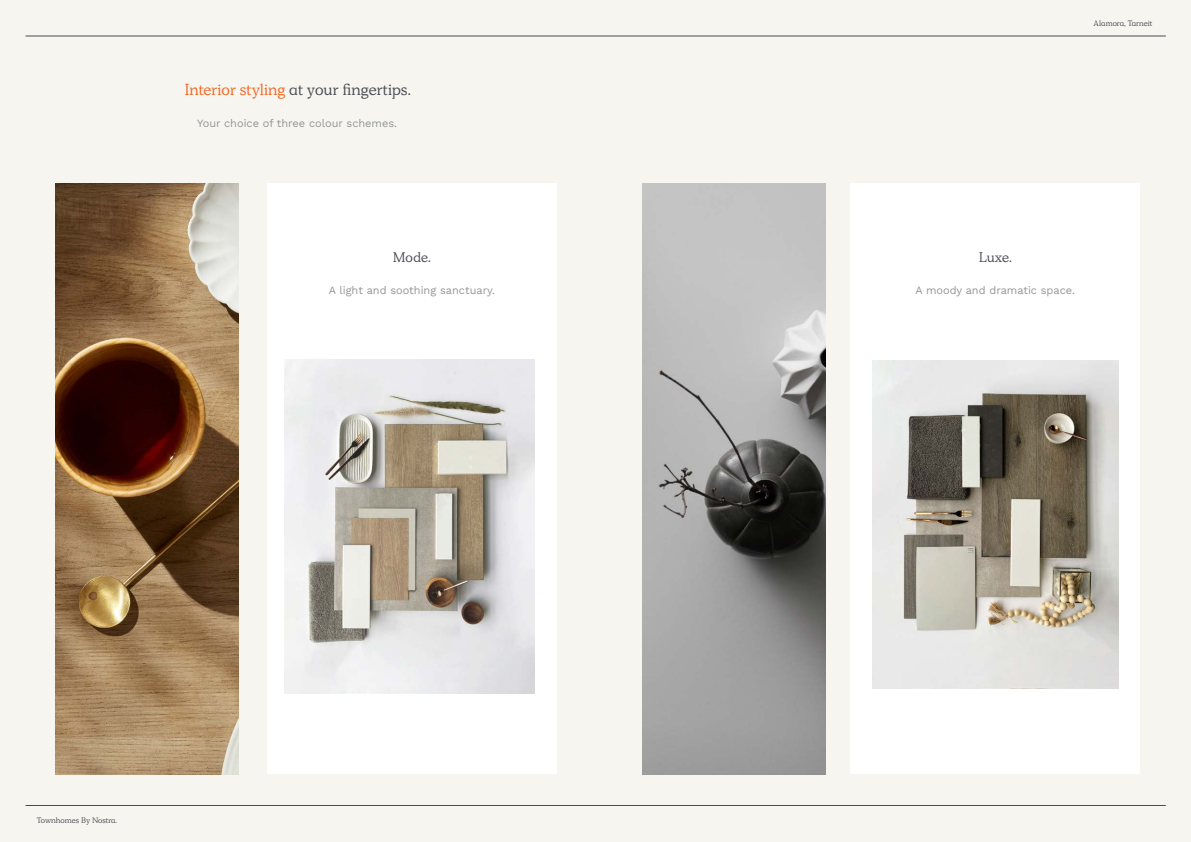
<style>
.page{position:relative;width:1191px;height:842px;background:#f7f5f0}
.page>*{position:absolute;margin:0;border:0;box-sizing:border-box;transform-origin:0 0}
.t1{font:16px "Simula";color:#4a4c54}
.t2{font:14px "Simula";letter-spacing:-.01em;color:#4a4c54}
.t3{font:11px "Work Sans";color:#939598}
.t4{font:8px "Simula";color:#4a4c54}
.s1{color:#f26722}
</style>
<div class="page">
<div style="left:267px;top:183px;width:290px;height:591px;background:#fff"></div>
<img style="left:284px;top:360px;width:251px;height:333px">
<img style="left:55px;top:183px;width:183px;height:591px">
<div style="left:850px;top:183px;width:290px;height:591px;background:#fff"></div>
<img style="left:872px;top:360px;width:246px;height:328px">
<hr style="left:26px;top:36px;width:1139px;height:1px;background:#4a4c54">
<hr style="left:26px;top:805px;width:1139px;height:1px;background:#4a4c54">
<img style="left:642px;top:183px;width:183px;height:591px">
<h1 class="t1" style="left:184px;top:79px;width:228px"><span class="s1">Interior styling</span> at your fingertips.</h1>
<p class="t3" style="left:197px;top:115px;width:201px">Your choice of three colour schemes.</p>
<p class="t4" style="left:1093px;top:18px;width:60px">Alamora, Tarneit</p>
<p class="t2" style="left:393px;top:249px;width:39px">Mode.</p>
<p class="t2" style="left:979px;top:249px;width:34px">Luxe.</p>
<p class="t3" style="left:329px;top:282px;width:168px">A light and soothing sanctuary.</p>
<p class="t3" style="left:915px;top:282px;width:161px">A moody and dramatic space.</p>
<p class="t4" style="left:37px;top:815px;width:82px">Townhomes By Nostra.</p>
</div>
